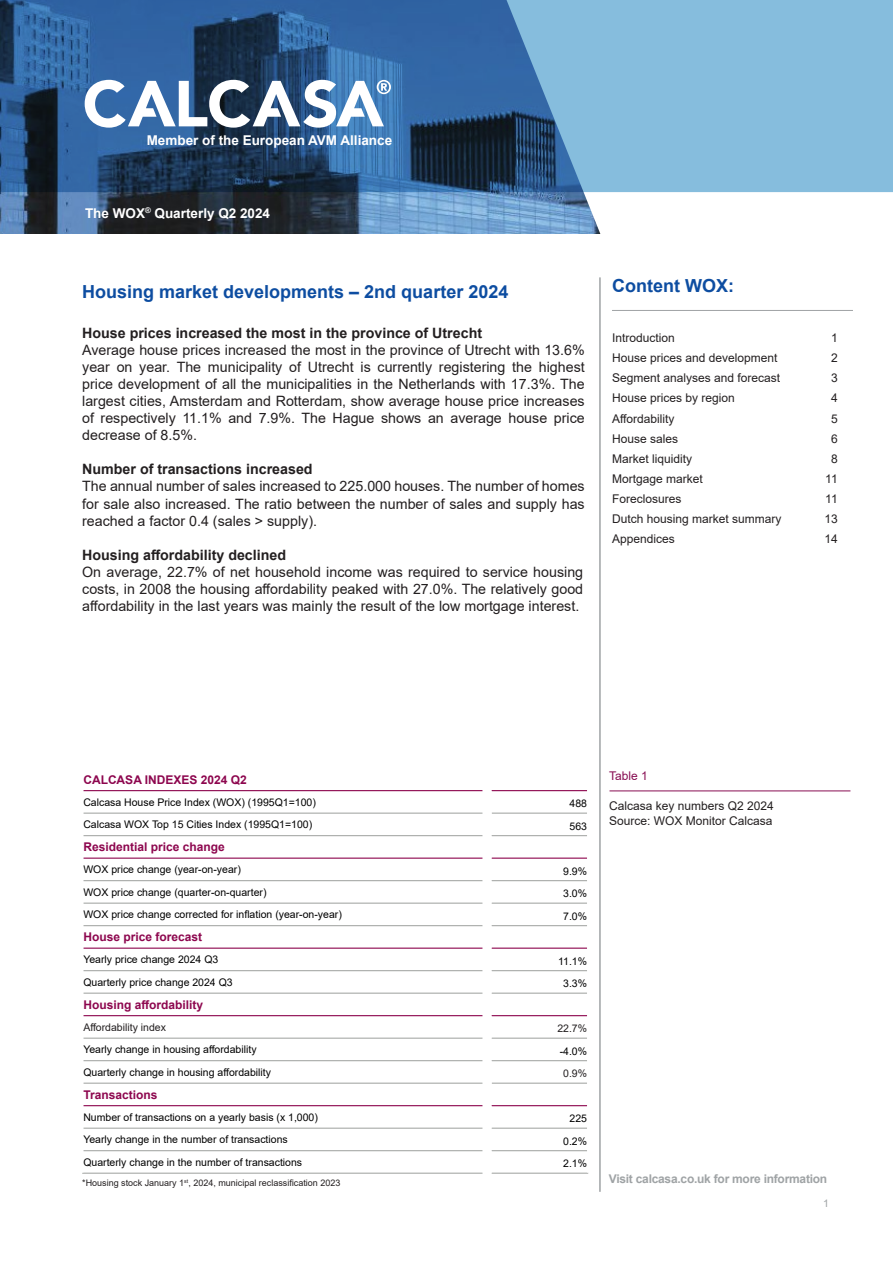
<style>
.page{position:relative;width:893px;height:1263px;background:#fff}
.page>*{position:absolute;margin:0;border:0;box-sizing:border-box;transform-origin:0 0}
.t1{font:700 18px "Arial";color:#0d4da1}
.t2{font:14.25px/17.1px "Arial";color:#231f20;text-align:justify}
.t3{font:700 14.25px "Arial";color:#231f20}
.t4{font:700 13.5px "Arial";color:#fff}
.t5{font:12px/15px "Arial";color:#231f20}
.t6{font:700 12px "Arial";color:#8d064e}
.t7{font:700 12px "Arial";letter-spacing:-.02em;color:#9fa3a5}
.t8{font:12px "Arial";color:#880e53}
.t9{font:10.5px "Arial";color:#000}
.t10{font:10.5px "Arial";color:#231f20}
.t11{font:10.5px "Arial";color:#9fa3a5}
.t12{font:9px "Arial";color:#231f20}
</style>
<div class="page">
<img style="left:0;top:192px;width:507px;height:42px">
<svg style="left:507px;top:192px;width:386px;height:42px"></svg>
<svg style="left:0;top:0;width:893px;height:192px;background:#5080a9"></svg>
<svg style="left:85px;top:80px;width:306px;height:48px"></svg>
<hr style="left:600px;top:277px;width:1px;height:915px;background:#9fa3a5">
<hr style="left:609px;top:790px;width:241px;height:1px;background:#880e53">
<hr style="left:612px;top:310px;width:241px;height:1px;background:#9fa3a5">
<hr style="left:83px;top:790px;width:400px;height:1px;background:#8d064e">
<hr style="left:83px;top:812px;width:400px;height:2px;background:#a8aaa8">
<hr style="left:83px;top:835px;width:400px;height:1px;background:#a8aaa8">
<hr style="left:83px;top:857px;width:400px;height:2px;background:#8d064e">
<hr style="left:83px;top:880px;width:400px;height:1px;background:#a8aaa8">
<hr style="left:83px;top:902px;width:400px;height:2px;background:#a8aaa8">
<hr style="left:83px;top:925px;width:400px;height:1px;background:#a8aaa8">
<hr style="left:83px;top:947px;width:400px;height:2px;background:#8d064e">
<hr style="left:83px;top:970px;width:400px;height:1px;background:#a8aaa8">
<hr style="left:83px;top:992px;width:400px;height:2px;background:#a8aaa8">
<hr style="left:83px;top:1015px;width:400px;height:1px;background:#8d064e">
<hr style="left:83px;top:1037px;width:400px;height:2px;background:#a8aaa8">
<hr style="left:83px;top:1060px;width:400px;height:1px;background:#a8aaa8">
<hr style="left:83px;top:1082px;width:400px;height:2px;background:#a8aaa8">
<hr style="left:83px;top:1105px;width:400px;height:1px;background:#8d064e">
<hr style="left:83px;top:1127px;width:400px;height:2px;background:#a8aaa8">
<hr style="left:83px;top:1150px;width:400px;height:1px;background:#a8aaa8">
<hr style="left:82px;top:1172px;width:401px;height:2px;background:#a8aaa8">
<svg style="left:491px;top:790px;width:97px;height:384px"></svg>
<p class="t4" style="left:147px;top:131px;width:247px">Member of the European AVM Alliance</p>
<p class="t4" style="left:85px;top:203px;width:187px">The WOX<sup>®</sup> Quarterly Q2 2024</p>
<p class="t1" style="left:82px;top:279px;width:428px">Housing market developments – 2nd quarter 2024</p>
<p class="t3" style="left:82px;top:322px;width:401px">House prices increased the most in the province of Utrecht</p>
<p class="t2" style="left:82px;top:341px;width:504px">Average house prices increased the most in the province of Utrecht with 13.6% year on year. The municipality of Utrecht is currently registering the highest price development of all the municipalities in the Netherlands with 17.3%. The largest cities, Amsterdam and Rotterdam, show average house price increases of respectively 11.1% and 7.9%. The Hague shows an average house price decrease of 8.5%.</p>
<p class="t3" style="left:82px;top:459px;width:232px">Number of transactions increased</p>
<p class="t2" style="left:82px;top:478px;width:504px">The annual number of sales increased to 225.000 houses. The number of homes for sale also increased. The ratio between the number of sales and supply has reached a factor 0.4 (sales &gt; supply).</p>
<p class="t3" style="left:82px;top:545px;width:205px">Housing affordability declined</p>
<p class="t2" style="left:82px;top:563px;width:502px">On average, 22.7% of net household income was required to service housing costs, in 2008 the housing affordability peaked with 27.0%. The relatively good affordability in the last years was mainly the result of the low mortgage interest.</p>
<p class="t1" style="left:612px;top:273px;width:123px">Content WOX:</p>
<p class="t5" style="left:612px;top:330px;width:64px">Introduction</p>
<p class="t5" style="left:831px;top:330px;width:8px">1</p>
<p class="t5" style="left:612px;top:350px;width:167px">House prices and development</p>
<p class="t5" style="left:831px;top:350px;width:8px">2</p>
<p class="t5" style="left:612px;top:370px;width:170px">Segment analyses and forecast</p>
<p class="t5" style="left:831px;top:370px;width:8px">3</p>
<p class="t5" style="left:612px;top:391px;width:124px">House prices by region</p>
<p class="t5" style="left:831px;top:391px;width:8px">4</p>
<p class="t5" style="left:612px;top:411px;width:64px">Affordability</p>
<p class="t5" style="left:831px;top:411px;width:8px">5</p>
<p class="t5" style="left:612px;top:431px;width:68px">House sales</p>
<p class="t5" style="left:831px;top:431px;width:8px">6</p>
<p class="t5" style="left:612px;top:451px;width:82px">Market liquidity</p>
<p class="t5" style="left:831px;top:451px;width:8px">8</p>
<p class="t5" style="left:612px;top:471px;width:92px">Mortgage market</p>
<p class="t5" style="left:825px;top:471px;width:14px">11</p>
<p class="t5" style="left:612px;top:491px;width:71px">Foreclosures</p>
<p class="t5" style="left:825px;top:491px;width:14px">11</p>
<p class="t5" style="left:612px;top:511px;width:171px">Dutch housing market summary</p>
<p class="t5" style="left:824px;top:511px;width:15px">13</p>
<p class="t5" style="left:612px;top:531px;width:64px">Appendices</p>
<p class="t5" style="left:824px;top:531px;width:15px">14</p>
<p class="t6" style="left:83px;top:771px;width:165px">CALCASA INDEXES 2024 Q2</p>
<p class="t9" style="left:83px;top:795px;width:234px">Calcasa House Price Index (WOX) (1995Q1=100)</p>
<p class="t9" style="left:570px;top:796px;width:19px">488</p>
<p class="t9" style="left:83px;top:817px;width:230px">Calcasa WOX Top 15 Cities Index (1995Q1=100)</p>
<p class="t9" style="left:570px;top:819px;width:19px">563</p>
<p class="t6" style="left:83px;top:838px;width:143px">Residential price change</p>
<p class="t9" style="left:83px;top:862px;width:159px">WOX price change (year-on-year)</p>
<p class="t9" style="left:563px;top:864px;width:25px">9.9%</p>
<p class="t9" style="left:83px;top:885px;width:185px">WOX price change (quarter-on-quarter)</p>
<p class="t9" style="left:563px;top:886px;width:25px">3.0%</p>
<p class="t9" style="left:83px;top:907px;width:260px">WOX price change corrected for inflation (year-on-year)</p>
<p class="t9" style="left:563px;top:909px;width:25px">7.0%</p>
<p class="t6" style="left:83px;top:928px;width:120px">House price forecast</p>
<p class="t9" style="left:83px;top:952px;width:137px">Yearly price change 2024 Q3</p>
<p class="t9" style="left:558px;top:954px;width:30px">11.1%</p>
<p class="t9" style="left:83px;top:975px;width:151px">Quarterly price change 2024 Q3</p>
<p class="t9" style="left:563px;top:976px;width:25px">3.3%</p>
<p class="t6" style="left:83px;top:996px;width:121px">Housing affordability</p>
<p class="t10" style="left:83px;top:1020px;width:84px">Affordability index</p>
<p class="t10" style="left:557px;top:1021px;width:31px">22.7%</p>
<p class="t9" style="left:83px;top:1042px;width:175px">Yearly change in housing affordability</p>
<p class="t9" style="left:560px;top:1044px;width:29px">-4.0%</p>
<p class="t9" style="left:83px;top:1065px;width:189px">Quarterly change in housing affordability</p>
<p class="t10" style="left:563px;top:1066px;width:25px">0.9%</p>
<p class="t6" style="left:83px;top:1086px;width:76px">Transactions</p>
<p class="t9" style="left:83px;top:1110px;width:236px">Number of transactions on a yearly basis (x 1,000)</p>
<p class="t9" style="left:570px;top:1111px;width:19px">225</p>
<p class="t9" style="left:83px;top:1132px;width:206px">Yearly change in the number of transactions</p>
<p class="t9" style="left:563px;top:1134px;width:25px">0.2%</p>
<p class="t9" style="left:83px;top:1155px;width:220px">Quarterly change in the number of transactions</p>
<p class="t9" style="left:563px;top:1156px;width:25px">2.1%</p>
<p class="t8" style="left:609px;top:767px;width:40px">Table 1</p>
<p class="t5" style="left:609px;top:798px;width:166px">Calcasa key numbers Q2 2024<br>Source: WOX Monitor Calcasa</p>
<p class="t12" style="left:82px;top:1176px;width:260px">*Housing stock January 1<sup>st</sup>, 2024, municipal reclassification 2023</p>
<p class="t7" style="left:609px;top:1171px;width:220px">Visit calcasa.co.uk for more information</p>
<p class="t11" style="left:823px;top:1196px;width:7px">1</p>
</div>
